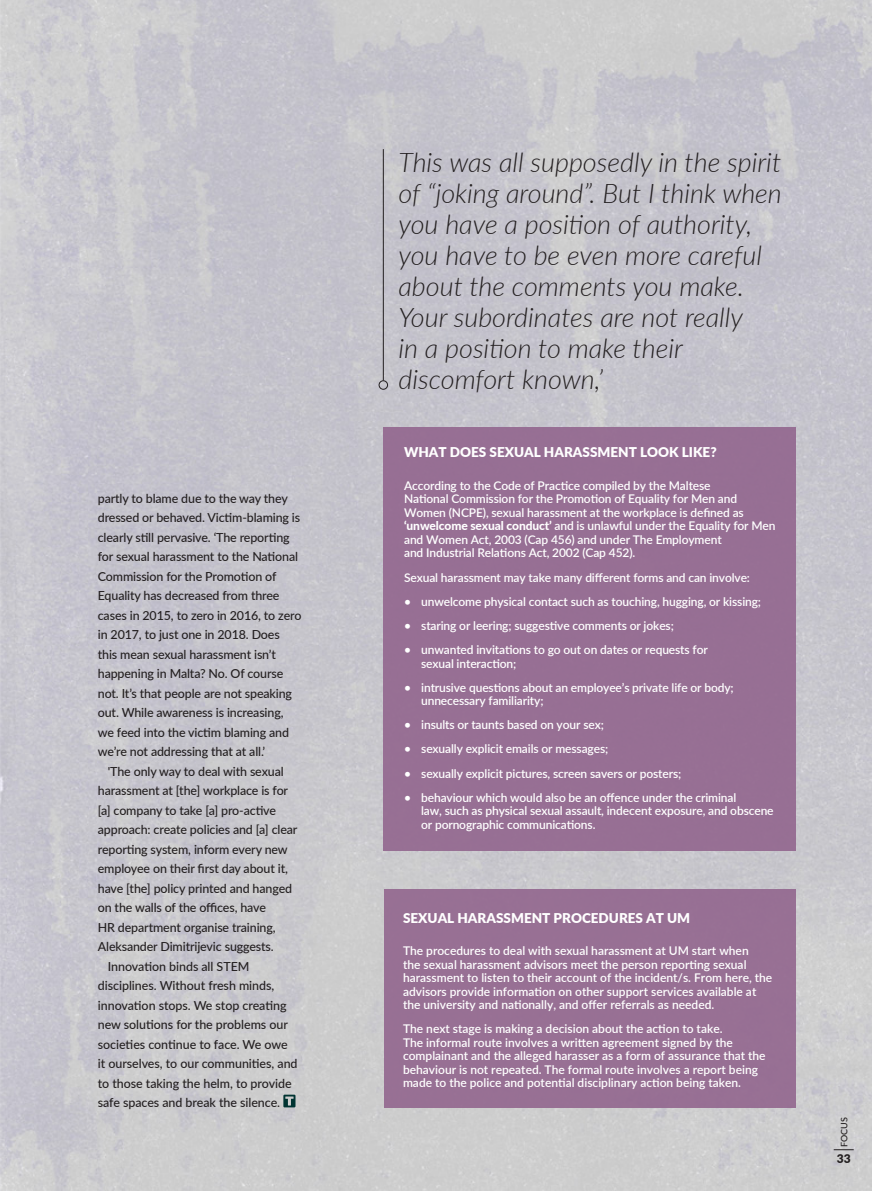
<style>
.page{position:relative;width:872px;height:1191px;background:#fff}
.page>*{position:absolute;margin:0;border:0;box-sizing:border-box;transform-origin:0 0}
.t1{font:italic 300 27px/31px "Lato";color:#231f20}
.t2{font:900 13.5px "Lato";color:#fff}
.t3{font:500 12.45px/19.5px "Lato";letter-spacing:-.01em;color:#231f20}
.t4{font:600 12px/13.5px "Lato";letter-spacing:-.01em;color:#fff}
.t5{font:900 12px "Lato";color:#231f20}
.t6{font:500 9px "Lato";color:#231f20}
.s1{font-weight:800}
</style>
<div class="page">
<img style="left:0;top:0;width:872px;height:1191px">
<hr style="left:383px;top:149px;width:1px;height:231px;background:#231f20">
<div style="left:379px;top:380px;width:9px;height:9px;border:1px solid #231f20;border-radius:50%"></div>
<svg style="left:833px;top:1149px;width:20px;height:1px"></svg>
<svg style="left:283px;top:1094px;width:12px;height:13px"></svg>
<div style="left:384px;top:888px;width:411px;height:219px;background:#987094"></div>
<div style="left:383px;top:427px;width:412px;height:424px;background:#976f94"></div>
<p class="t3" style="left:98px;top:488px;width:205px">partly to blame due to the way they dressed or behaved. Victim-blaming is clearly still pervasive. ‘The reporting for sexual harassment to the National Commission for the Promotion of Equality has decreased from three cases in 2015, to zero in 2016, to zero in 2017, to just one in 2018. Does this mean sexual harassment isn’t happening in Malta? No. Of course not. It’s that people are not speaking out. While awareness is increasing, we feed into the victim blaming and we’re not addressing that at all.’</p>
<p class="t3" style="left:108px;top:761px;width:177px">'The only way to deal with sexual</p>
<p class="t3" style="left:98px;top:780px;width:192px">harassment at [the] workplace is for</p>
<p class="t3" style="left:98px;top:800px;width:180px">[a] company to take [a] pro-active</p>
<p class="t3" style="left:98px;top:819px;width:201px">approach: create policies and [a] clear</p>
<p class="t3" style="left:98px;top:839px;width:191px">reporting system, inform every new</p>
<p class="t3" style="left:98px;top:858px;width:192px">employee on their first day about it,</p>
<p class="t3" style="left:98px;top:878px;width:196px">have [the] policy printed and hanged</p>
<p class="t3" style="left:98px;top:897px;width:170px">on the walls of the offices, have</p>
<p class="t3" style="left:98px;top:917px;width:179px">HR department organise training,</p>
<p class="t3" style="left:98px;top:936px;width:177px">Aleksander Dimitrijevic suggests.</p>
<p class="t3" style="left:108px;top:956px;width:143px">Innovation binds all STEM</p>
<p class="t3" style="left:98px;top:975px;width:178px">disciplines. Without fresh minds,</p>
<p class="t3" style="left:98px;top:995px;width:190px">innovation stops. We stop creating</p>
<p class="t3" style="left:98px;top:1014px;width:192px">new solutions for the problems our</p>
<p class="t3" style="left:98px;top:1034px;width:191px">societies continue to face. We owe</p>
<p class="t3" style="left:98px;top:1053px;width:201px">it ourselves, to our communities, and</p>
<p class="t3" style="left:98px;top:1073px;width:195px">to those taking the helm, to provide</p>
<p class="t3" style="left:98px;top:1092px;width:184px">safe spaces and break the silence.</p>
<p class="t1" style="left:398px;top:146px;width:385px">This was all supposedly in the spirit of “joking around”. But I think when you have a position of authority, you have to be even more careful about the comments you make.<br>Your subordinates are not really<br>in a position to make their discomfort known,’</p>
<p class="t2" style="left:404px;top:442px;width:314px">WHAT DOES SEXUAL HARASSMENT LOOK LIKE?</p>
<p class="t4" style="left:404px;top:478px;width:373px">According to the Code of Practice compiled by the Maltese<br>National Commission for the Promotion of Equality for Men and Women (NCPE), sexual harassment at the workplace is defined as <span class="s1">‘unwelcome sexual conduct’</span> and is unlawful under the Equality for Men and Women Act, 2003 (Cap 456) and under The Employment<br>and Industrial Relations Act, 2002 (Cap 452).</p>
<p class="t4" style="left:404px;top:570px;width:347px">Sexual harassment may take many different forms and can involve:</p>
<p class="t4" style="left:404px;top:594px;width:358px">• unwelcome physical contact such as touching, hugging, or kissing;</p>
<p class="t4" style="left:404px;top:618px;width:271px">• staring or leering; suggestive comments or jokes;</p>
<p class="t4" style="left:421px;top:642px;width:288px;text-indent:-17px">• unwanted invitations to go out on dates or requests for sexual interaction;</p>
<p class="t4" style="left:421px;top:680px;width:314px;text-indent:-17px">• intrusive questions about an employee’s private life or body; unnecessary familiarity;</p>
<p class="t4" style="left:404px;top:717px;width:201px">• insults or taunts based on your sex;</p>
<p class="t4" style="left:404px;top:742px;width:206px">• sexually explicit emails or messages;</p>
<p class="t4" style="left:404px;top:766px;width:279px">• sexually explicit pictures, screen savers or posters;</p>
<p class="t4" style="left:421px;top:790px;width:354px;text-indent:-17px">• behaviour which would also be an offence under the criminal<br>law, such as physical sexual assault, indecent exposure, and obscene or pornographic communications.</p>
<p class="t2" style="left:403px;top:907px;width:289px">SEXUAL HARASSMENT PROCEDURES AT UM</p>
<p class="t4" style="left:403px;top:943px;width:371px">The procedures to deal with sexual harassment at UM start when<br>the sexual harassment advisors meet the person reporting sexual harassment to listen to their account of the incident/s. From here, the advisors provide information on other support services available at the university and nationally, and offer referrals as needed.</p>
<p class="t4" style="left:403px;top:1021px;width:364px">The next stage is making a decision about the action to take.<br>The informal route involves a written agreement signed by the complainant and the alleged harasser as a form of assurance that the behaviour is not repeated. The formal route involves a report being made to the police and potential disciplinary action being taken.</p>
<p class="t6" style="left:837px;top:1147px;width:31px;rotate:-90deg">FOCUS</p>
<p class="t5" style="left:836px;top:1149px;width:15px">33</p>
</div>
